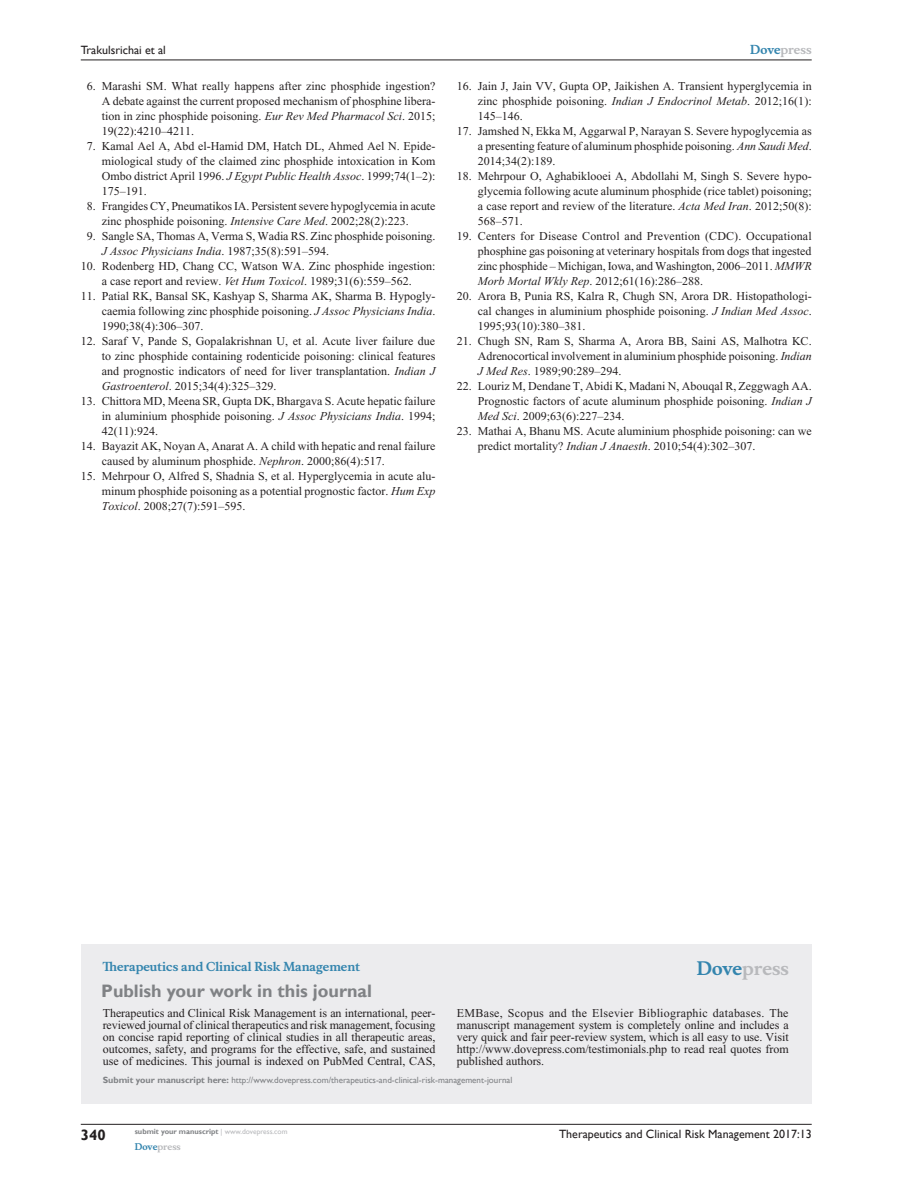
<style>
.page{position:relative;width:918px;height:1188px;background:#fff}
.page>*{position:absolute;margin:0;border:0;box-sizing:border-box;transform-origin:0 0}
.PromBx-H1{font:700 18px "Gill Sans";color:#808285}
.PromBx-Brand{font:700 18px "Musee";color:#b8b9bc}
.t1{font:700 15px "Gill Sans";color:#231f20}
.RefNL2{font:12px/15px "Times New Roman";color:#231f20;text-align:justify}
.PromBx-Tx{font:12px/12px "Times New Roman";letter-spacing:-.005em;color:#231f20;text-align:justify}
.t2{font:12px "Gill Sans";color:#231f20}
.PromBx-JrnlName{font:700 12px "Musee";color:#3485ae}
.t3{font:700 12px "Musee";color:#b8b9bc}
.PromBx-SubmitMssWebA{font:9px "Gill Sans";color:#808285}
.t4{font:700 9px "Musee";color:#b8b9bc}
.t5{font:700 7.5px "Gill Sans";color:#808285}
.s1{font-style:italic}
.s2{color:#3485ae}
.s3{font-weight:700}
.s4{font-weight:400;color:#b8b9bc}
</style>
<div class="page">
<div style="left:81px;top:944px;width:731px;height:159px;background:#ececee"></div>
<hr style="left:81px;top:1124px;width:731px;height:1px;background:#231f20">
<hr style="left:81px;top:60px;width:731px;height:1px;background:#231f20">
<p class="t2" style="left:81px;top:43px;width:87px">Trakulsrichai et al</p>
<p class="RefNL2" style="left:102px;top:79px;width:335px;text-indent:-15px">6. Marashi SM. What really happens after zinc phosphide ingestion?<br>A debate against the current proposed mechanism of phosphine libera&shy;tion in zinc phosphide poisoning. <span class="s1">Eur Rev Med Pharmacol Sci</span>. 2015; 19(22):4210–4211.</p>
<p class="RefNL2" style="left:102px;top:139px;width:335px;text-indent:-15px">7. Kamal Ael A, Abd el-Hamid DM, Hatch DL, Ahmed Ael N. Epide&shy;miological study of the claimed zinc phosphide intoxication in Kom Ombo district April 1996. <span class="s1">J Egypt Public Health Assoc</span>. 1999;74(1–2):<br>175–191.</p>
<p class="RefNL2" style="left:102px;top:199px;width:335px;text-indent:-15px">8. Frangides CY, Pneumatikos IA. Persistent severe hypoglycemia in acute zinc phosphide poisoning. <span class="s1">Intensive Care Med</span>. 2002;28(2):223.</p>
<p class="RefNL2" style="left:102px;top:229px;width:335px;text-indent:-15px">9. Sangle SA, Thomas A, Verma S, Wadia RS. Zinc phosphide poisoning.<br><span class="s1">J Assoc Physicians India</span>. 1987;35(8):591–594.</p>
<p class="RefNL2" style="left:81px;top:259px;width:356px;text-align:center">10. Rodenberg HD, Chang CC, Watson WA. Zinc phosphide ingestion: a case report and review. <span class="s1">Vet Hum Toxicol</span>. 1989;31(6):559–562.</p>
<p class="RefNL2" style="left:102px;top:289px;width:335px;text-indent:-21px">11. Patial RK, Bansal SK, Kashyap S, Sharma AK, Sharma B. Hypogly&shy;caemia following zinc phosphide poisoning. <span class="s1">J Assoc Physicians India</span>.<br>1990;38(4):306–307.</p>
<p class="RefNL2" style="left:102px;top:334px;width:335px;text-indent:-21px">12. Saraf V, Pande S, Gopalakrishnan U, et al. Acute liver failure due to zinc phosphide containing rodenticide poisoning: clinical features and prognostic indicators of need for liver transplantation. <span class="s1">Indian J Gastroenterol</span>. 2015;34(4):325–329.</p>
<p class="RefNL2" style="left:102px;top:394px;width:335px;text-indent:-21px">13. Chittora MD, Meena SR, Gupta DK, Bhargava S. Acute hepatic failure in aluminium phosphide poisoning. <span class="s1">J Assoc Physicians India</span>. 1994; 42(11):924.</p>
<p class="RefNL2" style="left:102px;top:439px;width:335px;text-indent:-21px">14. Bayazit AK, Noyan A, Anarat A. A child with hepatic and renal failure caused by aluminum phosphide. <span class="s1">Nephron</span>. 2000;86(4):517.</p>
<p class="RefNL2" style="left:102px;top:469px;width:335px;text-indent:-21px">15. Mehrpour O, Alfred S, Shadnia S, et al. Hyperglycemia in acute alu&shy;minum phosphide poisoning as a potential prognostic factor. <span class="s1">Hum Exp Toxicol</span>. 2008;27(7):591–595.</p>
<p class="t3" style="left:750px;top:43px;width:63px"><span class="s2">Dove</span>press</p>
<p class="RefNL2" style="left:478px;top:79px;width:335px;text-indent:-21px">16. Jain J, Jain VV, Gupta OP, Jaikishen A. Transient hyperglycemia in zinc phosphide poisoning. <span class="s1">Indian J Endocrinol Metab</span>. 2012;16(1):<br>145–146.</p>
<p class="RefNL2" style="left:478px;top:124px;width:335px;text-indent:-21px">17. Jamshed N, Ekka M, Aggarwal P, Narayan S. Severe hypoglycemia as a presenting feature of aluminum phosphide poisoning. <span class="s1">Ann Saudi Med</span>.<br>2014;34(2):189.</p>
<p class="RefNL2" style="left:478px;top:169px;width:335px;text-indent:-21px">18. Mehrpour O, Aghabiklooei A, Abdollahi M, Singh S. Severe hypo&shy;glycemia following acute aluminum phosphide (rice tablet) poisoning; a case report and review of the literature. <span class="s1">Acta Med Iran</span>. 2012;50(8):<br>568–571.</p>
<p class="RefNL2" style="left:478px;top:229px;width:335px;text-indent:-21px">19. Centers for Disease Control and Prevention (CDC). Occupational phosphine gas poisoning at veterinary hospitals from dogs that ingested zinc phosphide – Michigan, Iowa, and Washington, 2006–2011. <span class="s1">MMWR Morb Mortal Wkly Rep</span>. 2012;61(16):286–288.</p>
<p class="RefNL2" style="left:478px;top:289px;width:335px;text-indent:-21px">20. Arora B, Punia RS, Kalra R, Chugh SN, Arora DR. Histopathologi&shy;cal changes in aluminium phosphide poisoning. <span class="s1">J Indian Med Assoc</span>.<br>1995;93(10):380–381.</p>
<p class="RefNL2" style="left:478px;top:334px;width:335px;text-indent:-21px">21. Chugh SN, Ram S, Sharma A, Arora BB, Saini AS, Malhotra KC.<br>Adrenocortical involvement in aluminium phosphide poisoning. <span class="s1">Indian J Med Res</span>. 1989;90:289–294.</p>
<p class="RefNL2" style="left:478px;top:379px;width:335px;text-indent:-21px">22. Louriz M, Dendane T, Abidi K, Madani N, Abouqal R, Zeggwagh AA.<br>Prognostic factors of acute aluminum phosphide poisoning. <span class="s1">Indian J Med Sci</span>. 2009;63(6):227–234.</p>
<p class="RefNL2" style="left:478px;top:424px;width:335px;text-indent:-21px">23. Mathai A, Bhanu MS. Acute aluminium phosphide poisoning: can we predict mortality? <span class="s1">Indian J Anaesth</span>. 2010;54(4):302–307.</p>
<p class="PromBx-JrnlName" style="left:103px;top:959px;width:259px">Therapeutics and Clinical Risk Management</p>
<p class="PromBx-H1" style="left:101px;top:980px;width:272px">Publish your work in this journal</p>
<p class="PromBx-Brand" style="left:697px;top:958px;width:94px"><span class="s2">Dove</span>press</p>
<p class="PromBx-Tx" style="left:103px;top:1007px;width:334px">Therapeutics and Clinical Risk Management is an international, peer&shy;reviewed journal of clinical therapeutics and risk management, focusing on concise rapid reporting of clinical studies in all therapeutic areas, outcomes, safety, and programs for the effective, safe, and sustained use of medicines. This journal is indexed on PubMed Central, CAS,</p>
<p class="PromBx-Tx" style="left:457px;top:1007px;width:333px">EMBase, Scopus and the Elsevier Bibliographic databases. The manuscript management system is completely online and includes a very quick and fair peer-review system, which is all easy to use. Visit http://www.dovepress.com/testimonials.php to read real quotes from published authors.</p>
<p class="PromBx-SubmitMssWebA" style="left:103px;top:1075px;width:411px"><span class="s3">Submit your manuscript here:</span> http://www.dovepress.com/therapeutics-and-clinical-risk-management-journal</p>
<p class="t1" style="left:81px;top:1126px;width:26px">340</p>
<p class="t5" style="left:135px;top:1127px;width:154px">submit your manuscript <span class="s4">| www.dovepress.com</span></p>
<p class="t4" style="left:135px;top:1141px;width:48px"><span class="s2">Dove</span>press</p>
<p class="t2" style="left:559px;top:1127px;width:254px">Therapeutics and Clinical Risk Management 2017:13</p>
</div>
